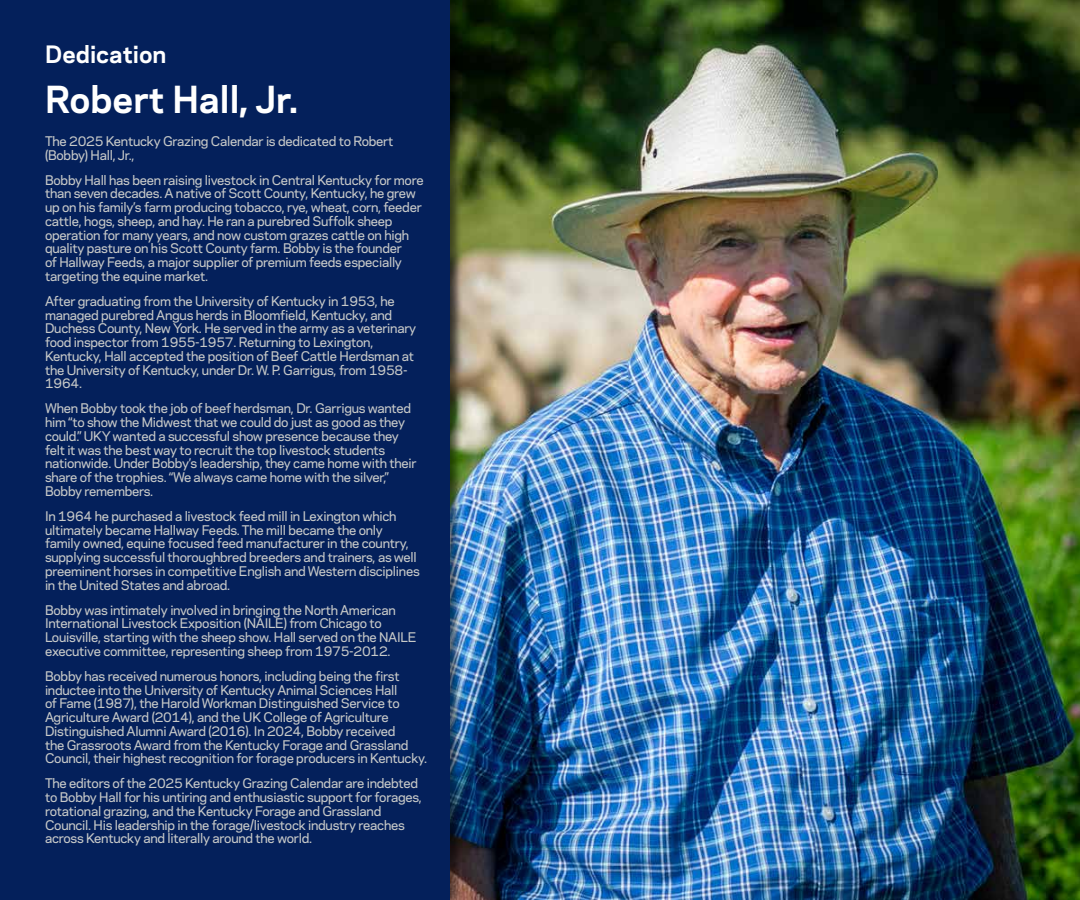
<style>
.page{position:relative;width:1080px;height:900px;background:#fff}
.page>*{position:absolute;margin:0;border:0;box-sizing:border-box;transform-origin:0 0}
.t1{font:700 35px "Galaxie Polaris";color:#fff}
.t2{font:700 22.5px "Galaxie Polaris";color:#fff}
.t3{font:500 12.5px/13.8px "Galaxie Polaris";letter-spacing:-.02em;color:#c7c9c8}
</style>
<div class="page">
<img style="left:463px;top:0;width:617px;height:900px">
<div style="left:0;top:0;width:463px;height:900px;background:#000;opacity:.5"></div>
<div style="left:0;top:0;width:450px;height:900px;background:#04205b"></div>
<h2 class="t2" style="left:45px;top:37px;width:123px">Dedication</h2>
<h1 class="t1" style="left:45px;top:74px;width:254px">Robert Hall, Jr.</h1>
<p class="t3" style="left:45px;top:134px;width:350px">The 2025 Kentucky Grazing Calendar is dedicated to Robert (Bobby) Hall, Jr.,</p>
<p class="t3" style="left:45px;top:172px;width:380px">Bobby Hall has been raising livestock in Central Kentucky for more than seven decades. A native of Scott County, Kentucky, he grew up on his family’s farm producing tobacco, rye, wheat, corn, feeder cattle, hogs, sheep, and hay. He ran a purebred Suffolk sheep operation for many years, and now custom grazes cattle on high quality pasture on his Scott County farm. Bobby is the founder<br>of Hallway Feeds, a major supplier of premium feeds especially targeting the equine market.</p>
<p class="t3" style="left:45px;top:294px;width:373px">After graduating from the University of Kentucky in 1953, he managed purebred Angus herds in Bloomfield, Kentucky, and Duchess County, New York. He served in the army as a veterinary food inspector from 1955-1957. Returning to Lexington, Kentucky, Hall accepted the position of Beef Cattle Herdsman at the University of Kentucky, under Dr. W. P. Garrigus, from 1958- 1964.</p>
<p class="t3" style="left:45px;top:401px;width:373px">When Bobby took the job of beef herdsman, Dr. Garrigus wanted him “to show the Midwest that we could do just as good as they could.” UKY wanted a successful show presence because they felt it was the best way to recruit the top livestock students nationwide. Under Bobby’s leadership, they came home with their share of the trophies. “We always came home with the silver,” Bobby remembers.</p>
<p class="t3" style="left:45px;top:509px;width:376px">In 1964 he purchased a livestock feed mill in Lexington which ultimately became Hallway Feeds. The mill became the only family owned, equine focused feed manufacturer in the country, supplying successful thoroughbred breeders and trainers, as well preeminent horses in competitive English and Western disciplines in the United States and abroad.</p>
<p class="t3" style="left:45px;top:602px;width:373px">Bobby was intimately involved in bringing the North American International Livestock Exposition (NAILE) from Chicago to Louisville, starting with the sheep show. Hall served on the NAILE executive committee, representing sheep from 1975-2012.</p>
<p class="t3" style="left:45px;top:669px;width:384px">Bobby has received numerous honors, including being the first inductee into the University of Kentucky Animal Sciences Hall<br>of Fame (1987), the Harold Workman Distinguished Service to Agriculture Award (2014), and the UK College of Agriculture Distinguished Alumni Award (2016). In 2024, Bobby received<br>the Grassroots Award from the Kentucky Forage and Grassland Council, their highest recognition for forage producers in Kentucky.</p>
<p class="t3" style="left:45px;top:776px;width:378px">The editors of the 2025 Kentucky Grazing Calendar are indebted to Bobby Hall for his untiring and enthusiastic support for forages, rotational grazing, and the Kentucky Forage and Grassland Council. His leadership in the forage/livestock industry reaches across Kentucky and literally around the world.</p>
</div>
